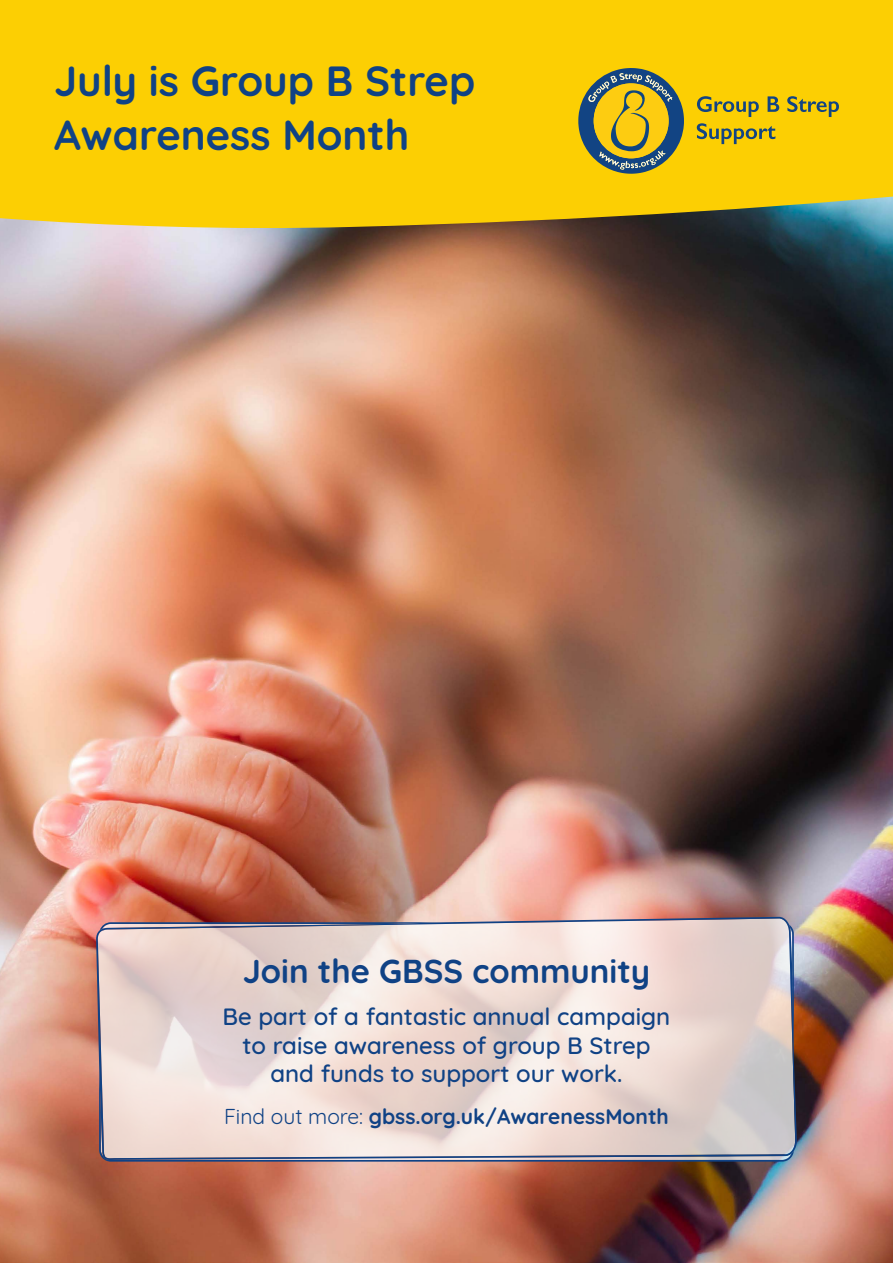
<style>
.page{position:relative;width:893px;height:1263px;background:#fff}
.page>*{position:absolute;margin:0;border:0;box-sizing:border-box;transform-origin:0 0}
.t1{font:700 42px/54px "Quicksand";color:#104285}
.t2{font:700 33px "Quicksand";color:#104285}
.t3{font:500 24px/28.8px "Quicksand";color:#104285;text-align:center}
.t4{font:700 21px "Quicksand";color:#104285}
.s1{font-weight:400}
</style>
<div class="page">
<img style="left:0;top:230px;width:893px;height:1033px">
<div style="left:0;top:0;width:893px;height:230px;background:#fccf03"></div>
<svg style="left:96px;top:917px;width:701px;height:243px;background:#e4d4cf"></svg>
<svg style="left:578px;top:68px;width:106px;height:106px;background:#a19941"></svg>
<svg style="left:697px;top:96px;width:62px;height:21px"></svg>
<svg style="left:768px;top:96px;width:11px;height:16px"></svg>
<svg style="left:787px;top:96px;width:52px;height:21px"></svg>
<svg style="left:697px;top:123px;width:78px;height:21px;background:#b8a727"></svg>
<h1 class="t1" style="left:54px;top:51px;width:423px">July is Group B Strep<br>Awareness Month</h1>
<h2 class="t2" style="left:243px;top:944px;width:409px">Join the GBSS community</h2>
<p class="t3" style="left:223px;top:1000px;width:449px">Be part of a fantastic annual campaign to raise awareness of group B Strep and funds to support our work.</p>
<p class="t4" style="left:224px;top:1099px;width:446px"><span class="s1">Find out more:</span> gbss.org.uk/AwarenessMonth</p>
</div>
